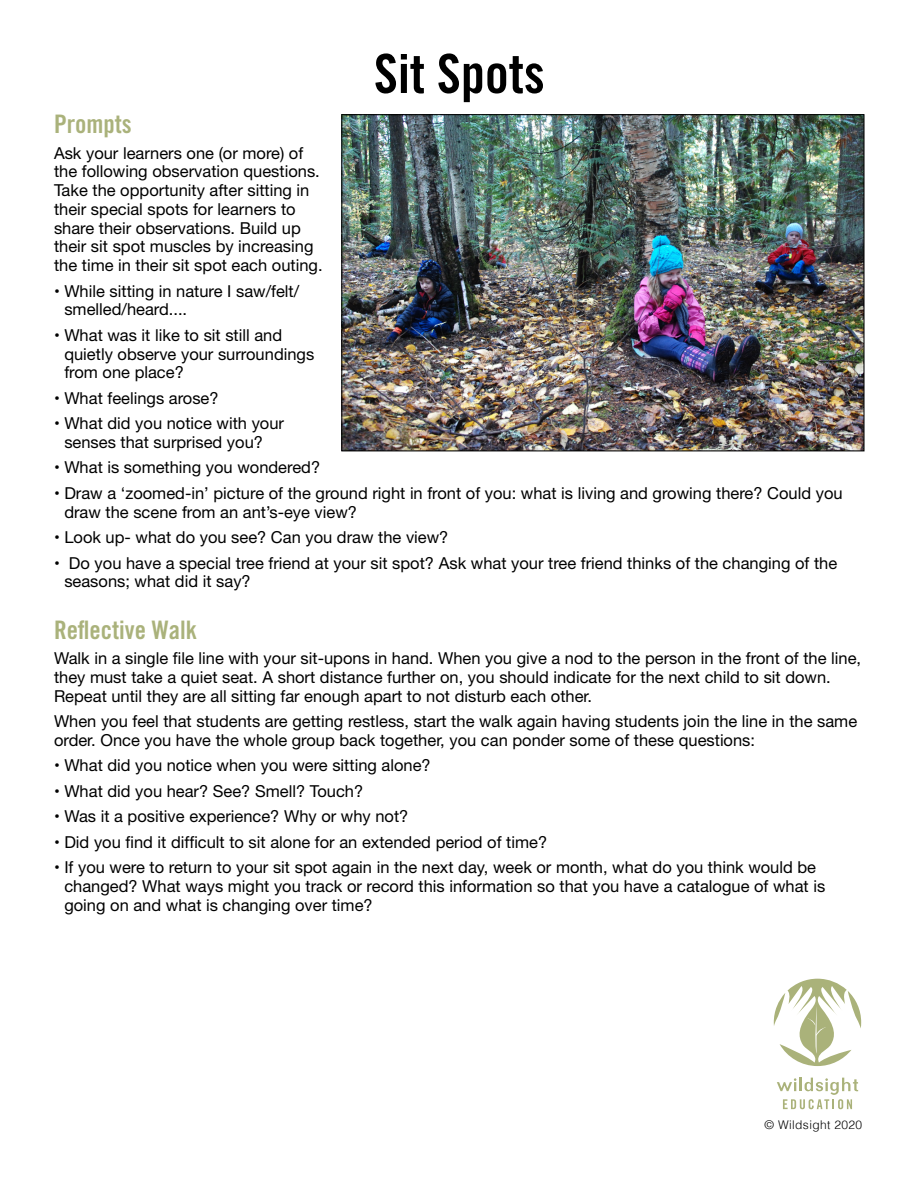
<style>
.page{position:relative;width:918px;height:1188px;background:#fff}
.page>*{position:absolute;margin:0;border:0;box-sizing:border-box;transform-origin:0 0}
.t1{font:54px "Trade Gothic LT Std Bd Cn 20";color:#000}
.t2{font:25.5px "Trade Gothic LT Std Bd Cn 20";color:#aab27b}
.t3{font:16.5px/18.8px "Helvetica Neue";color:#000}
.t4{font:300 12px "Helvetica";letter-spacing:.03em;color:#000}
</style>
<div class="page">
<svg style="left:774px;top:979px;width:87px;height:87px"></svg>
<svg style="left:777px;top:1078px;width:81px;height:31px"></svg>
<img style="left:343px;top:116px;width:520px;height:333px">
<h1 class="t1" style="left:374px;top:41px;width:172px">Sit Spots</h1>
<h2 class="t2" style="left:54px;top:108px;width:79px">Prompts</h2>
<p class="t3" style="left:54px;top:144px;width:270px">Ask your learners one (or more) of the following observation questions.<br>Take the opportunity after sitting in their special spots for learners to share their observations. Build up their sit spot muscles by increasing the time in their sit spot each outing.</p>
<p class="t3" style="left:64px;top:282px;width:236px;text-indent:-10px">• While sitting in nature I saw/felt/ smelled/heard....</p>
<p class="t3" style="left:64px;top:326px;width:251px;text-indent:-10px">• What was it like to sit still and quietly observe your surroundings from one place?</p>
<p class="t3" style="left:54px;top:389px;width:166px">• What feelings arose?</p>
<p class="t3" style="left:64px;top:415px;width:221px;text-indent:-10px">• What did you notice with your senses that surprised you?</p>
<p class="t3" style="left:54px;top:459px;width:268px">• What is something you wondered?</p>
<p class="t3" style="left:64px;top:485px;width:780px;text-indent:-10px">• Draw a ‘zoomed-in’ picture of the ground right in front of you: what is living and growing there? Could you draw the scene from an ant’s-eye view?</p>
<p class="t3" style="left:54px;top:529px;width:396px">• Look up- what do you see? Can you draw the view?</p>
<p class="t3" style="left:64px;top:554px;width:774px;text-indent:-10px">• Do you have a special tree friend at your sit spot? Ask what your tree friend thinks of the changing of the seasons; what did it say?</p>
<h2 class="t2" style="left:54px;top:614px;width:145px">Reflective Walk</h2>
<p class="t3" style="left:54px;top:650px;width:809px">Walk in a single file line with your sit-upons in hand. When you give a nod to the person in the front of the line, they must take a quiet seat. A short distance further on, you should indicate for the next child to sit down.<br>Repeat until they are all sitting far enough apart to not disturb each other.</p>
<p class="t3" style="left:54px;top:713px;width:805px">When you feel that students are getting restless, start the walk again having students join the line in the same order. Once you have the whole group back together, you can ponder some of these questions:</p>
<p class="t3" style="left:54px;top:757px;width:378px">• What did you notice when you were sitting alone?</p>
<p class="t3" style="left:54px;top:782px;width:311px">• What did you hear? See? Smell? Touch?</p>
<p class="t3" style="left:54px;top:808px;width:356px">• Was it a positive experience? Why or why not?</p>
<p class="t3" style="left:54px;top:833px;width:495px">• Did you find it difficult to sit alone for an extended period of time?</p>
<p class="t3" style="left:64px;top:859px;width:762px;text-indent:-10px">• If you were to return to your sit spot again in the next day, week or month, what do you think would be changed? What ways might you track or record this information so that you have a catalogue of what is going on and what is changing over time?</p>
<p class="t4" style="left:765px;top:1114px;width:99px">© Wildsight 2020</p>
</div>
